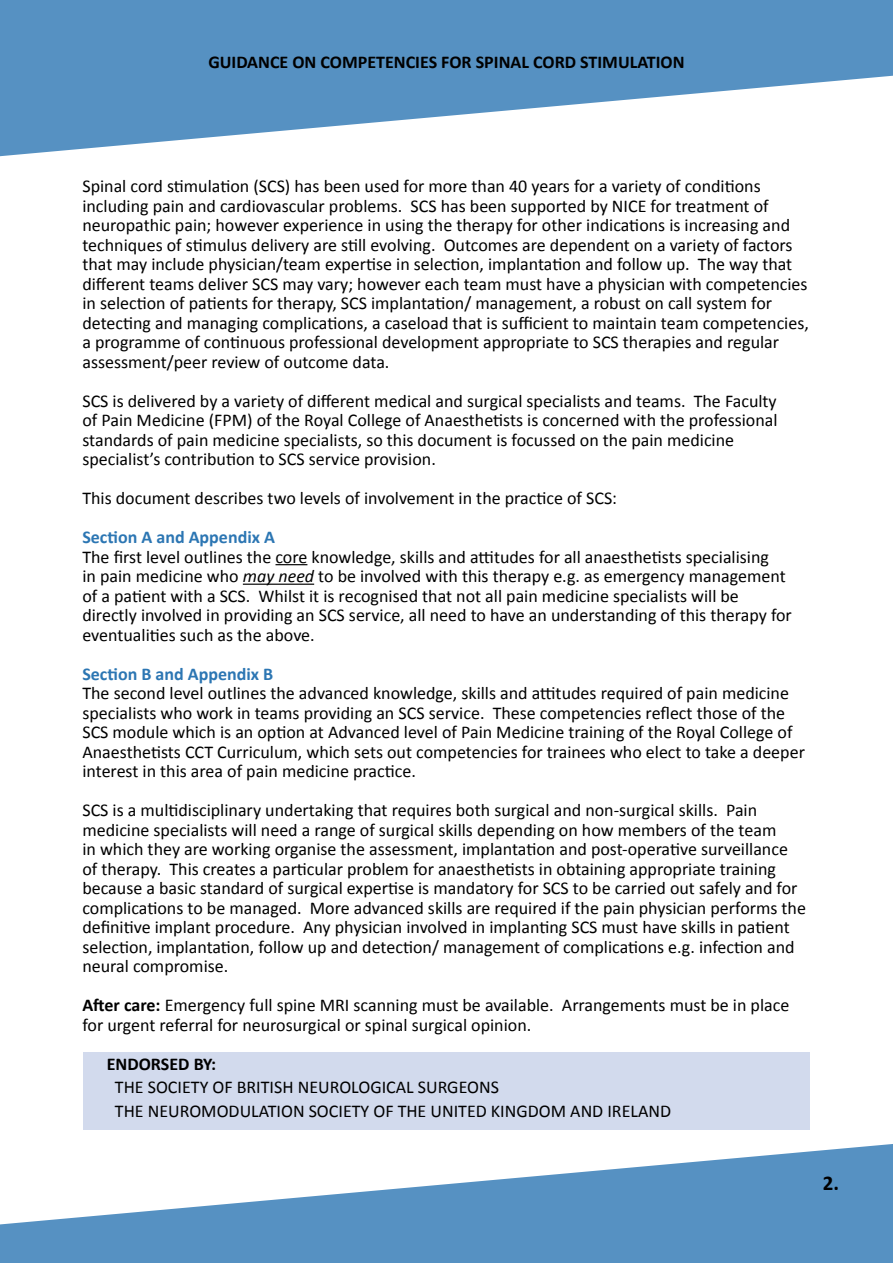
<style>
.page{position:relative;width:893px;height:1263px;background:#fff}
.page>*{position:absolute;margin:0;border:0;box-sizing:border-box;transform-origin:0 0}
.t1{font:700 21px "Calibri";color:#000}
.t2{font:18px/19.5px "Calibri";color:#000}
.t3{font:700 18px "Calibri";color:#000}
.t4{font:700 18px "Calibri";color:#2c76b3}
.s1{font-style:italic}
.s2{font-weight:700}
</style>
<div class="page">
<div style="left:83px;top:1052px;width:727px;height:78px;background:#d2daed"></div>
<svg style="left:0;top:1144px;width:893px;height:119px;fill:#5691c2"></svg>
<svg style="left:0;top:0;width:893px;height:157px;fill:#5691c2"></svg>
<hr style="left:275px;top:564px;width:32px;height:1px;background:#000">
<hr style="left:243px;top:584px;width:71px;height:1px;background:#000">
<p class="t3" style="left:208px;top:51px;width:478px">GUIDANCE ON COMPETENCIES FOR SPINAL CORD STIMULATION</p>
<p class="t2" style="left:82px;top:176px;width:728px">Spinal cord stimulation (SCS) has been used for more than 40 years for a variety of conditions including pain and cardiovascular problems. SCS has been supported by NICE for treatment of neuropathic pain; however experience in using the therapy for other indications is increasing and techniques of stimulus delivery are still evolving. Outcomes are dependent on a variety of factors that may include physician/team expertise in selection, implantation and follow up. The way that different teams deliver SCS may vary; however each team must have a physician with competencies in selection of patients for therapy, SCS implantation/ management, a robust on call system for detecting and managing complications, a caseload that is sufficient to maintain team competencies, a programme of continuous professional development appropriate to SCS therapies and regular assessment/peer review of outcome data.</p>
<p class="t2" style="left:82px;top:391px;width:697px">SCS is delivered by a variety of different medical and surgical specialists and teams. The Faculty of Pain Medicine (FPM) of the Royal College of Anaesthetists is concerned with the professional standards of pain medicine specialists, so this document is focussed on the pain medicine specialist’s contribution to SCS service provision.</p>
<p class="t2" style="left:82px;top:488px;width:536px">This document describes two levels of involvement in the practice of SCS:</p>
<p class="t4" style="left:82px;top:526px;width:194px">Section A and Appendix A</p>
<p class="t2" style="left:82px;top:547px;width:711px">The first level outlines the core knowledge, skills and attitudes for all anaesthetists specialising<br>in pain medicine who <span class="s1">may need</span> to be involved with this therapy e.g. as emergency management of a patient with a SCS. Whilst it is recognised that not all pain medicine specialists will be directly involved in providing an SCS service, all need to have an understanding of this therapy for eventualities such as the above.</p>
<p class="t4" style="left:82px;top:662px;width:192px">Section B and Appendix B</p>
<p class="t2" style="left:82px;top:683px;width:724px">The second level outlines the advanced knowledge, skills and attitudes required of pain medicine specialists who work in teams providing an SCS service. These competencies reflect those of the SCS module which is an option at Advanced level of Pain Medicine training of the Royal College of Anaesthetists CCT Curriculum, which sets out competencies for trainees who elect to take a deeper interest in this area of pain medicine practice.</p>
<p class="t2" style="left:82px;top:800px;width:725px">SCS is a multidisciplinary undertaking that requires both surgical and non-surgical skills. Pain medicine specialists will need a range of surgical skills depending on how members of the team<br>in which they are working organise the assessment, implantation and post-operative surveillance of therapy. This creates a particular problem for anaesthetists in obtaining appropriate training because a basic standard of surgical expertise is mandatory for SCS to be carried out safely and for complications to be managed. More advanced skills are required if the pain physician performs the definitive implant procedure. Any physician involved in implanting SCS must have skills in patient selection, implantation, follow up and detection/ management of complications e.g. infection and neural compromise.</p>
<p class="t2" style="left:82px;top:995px;width:708px"><span class="s2">After care:</span> Emergency full spine MRI scanning must be available. Arrangements must be in place for urgent referral for neurosurgical or spinal surgical opinion.</p>
<p class="t3" style="left:107px;top:1052px;width:111px">ENDORSED BY:</p>
<p class="t2" style="left:115px;top:1075px;width:558px;line-height:23.7px">THE SOCIETY OF BRITISH NEUROLOGICAL SURGEONS<br>THE NEUROMODULATION SOCIETY OF THE UNITED KINGDOM AND IRELAND</p>
<p class="t1" style="left:823px;top:1169px;width:18px">2.</p>
</div>
